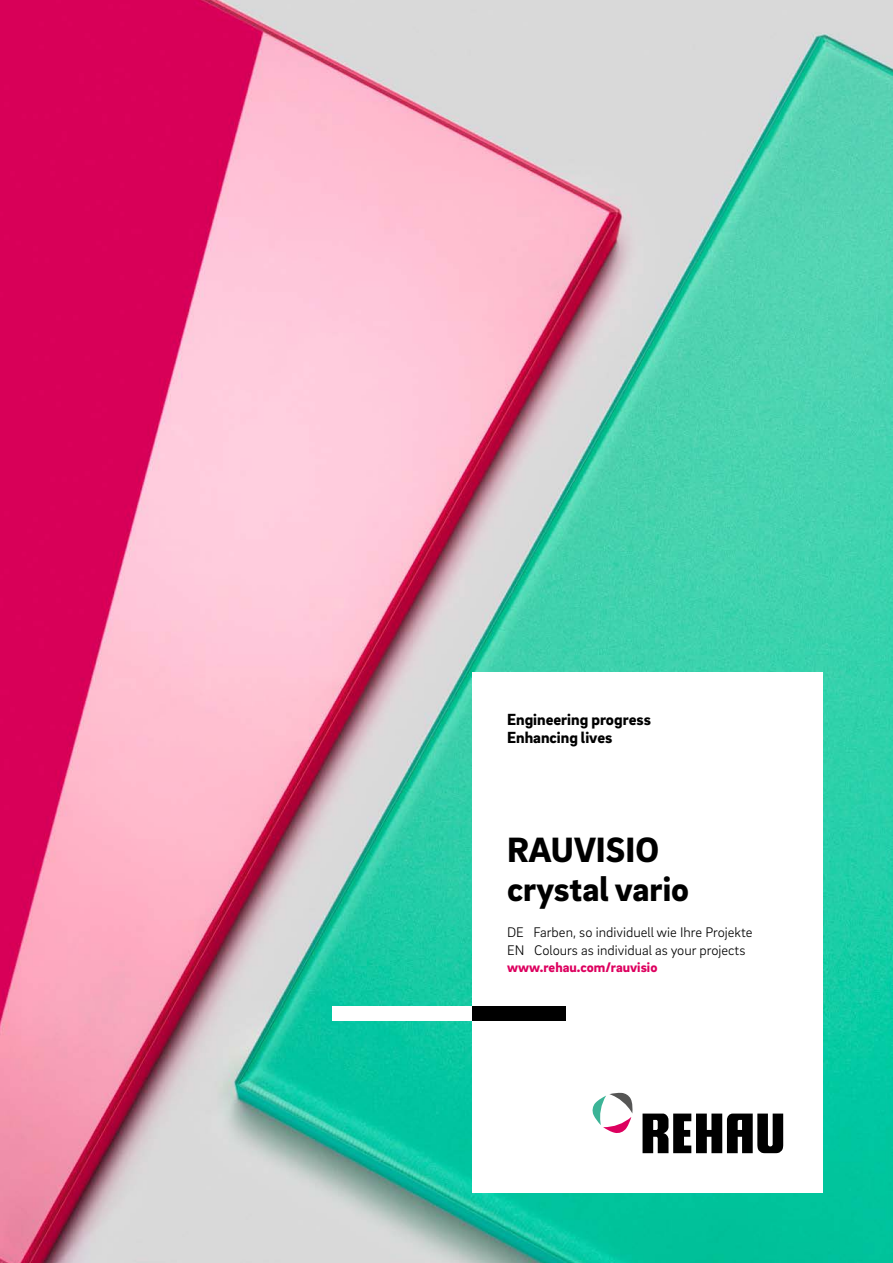
<style>
.page{position:relative;width:893px;height:1263px;background:#fff}
.page>*{position:absolute;margin:0;border:0;box-sizing:border-box;transform-origin:0 0}
.FB__Headline_-_24pt{font:900 36px/39.6px "Brix Sans";color:#000}
.FB__Tagline_-_11pt{font:900 16.5px/18.1px "Brix Sans";color:#000}
.FB__Body_text_-_9_5p{font:300 14.25px "Brix Sans";color:#000}
.FB__Body_text_-_9_5p-2{font:900 14.25px "Brix Sans";color:#dd005f}
</style>
<div class="page">
<img style="left:0;top:0;width:893px;height:1263px">
<div style="left:472px;top:672px;width:351px;height:521px;background:#fff"></div>
<div style="left:332px;top:1006px;width:140px;height:14px;background:#fff"></div>
<div style="left:472px;top:1006px;width:94px;height:14px;background:#000"></div>
<svg style="left:592px;top:1093px;width:41px;height:40px"></svg>
<svg style="left:642px;top:1113px;width:141px;height:40px"></svg>
<p class="FB__Tagline_-_11pt" style="left:507px;top:710px;width:145px">Engineering progress<br>Enhancing lives</p>
<p class="FB__Headline_-_24pt" style="left:507px;top:828px;width:184px">RAUVISIO crystal vario</p>
<p class="FB__Body_text_-_9_5p" style="left:507px;top:923px;width:247px">DE Farben, so individuell wie Ihre Projekte</p>
<p class="FB__Body_text_-_9_5p" style="left:507px;top:940px;width:240px">EN Colours as individual as your projects</p>
<p class="FB__Body_text_-_9_5p-2" style="left:507px;top:957px;width:152px">www.rehau.com/rauvisio</p>
</div>
